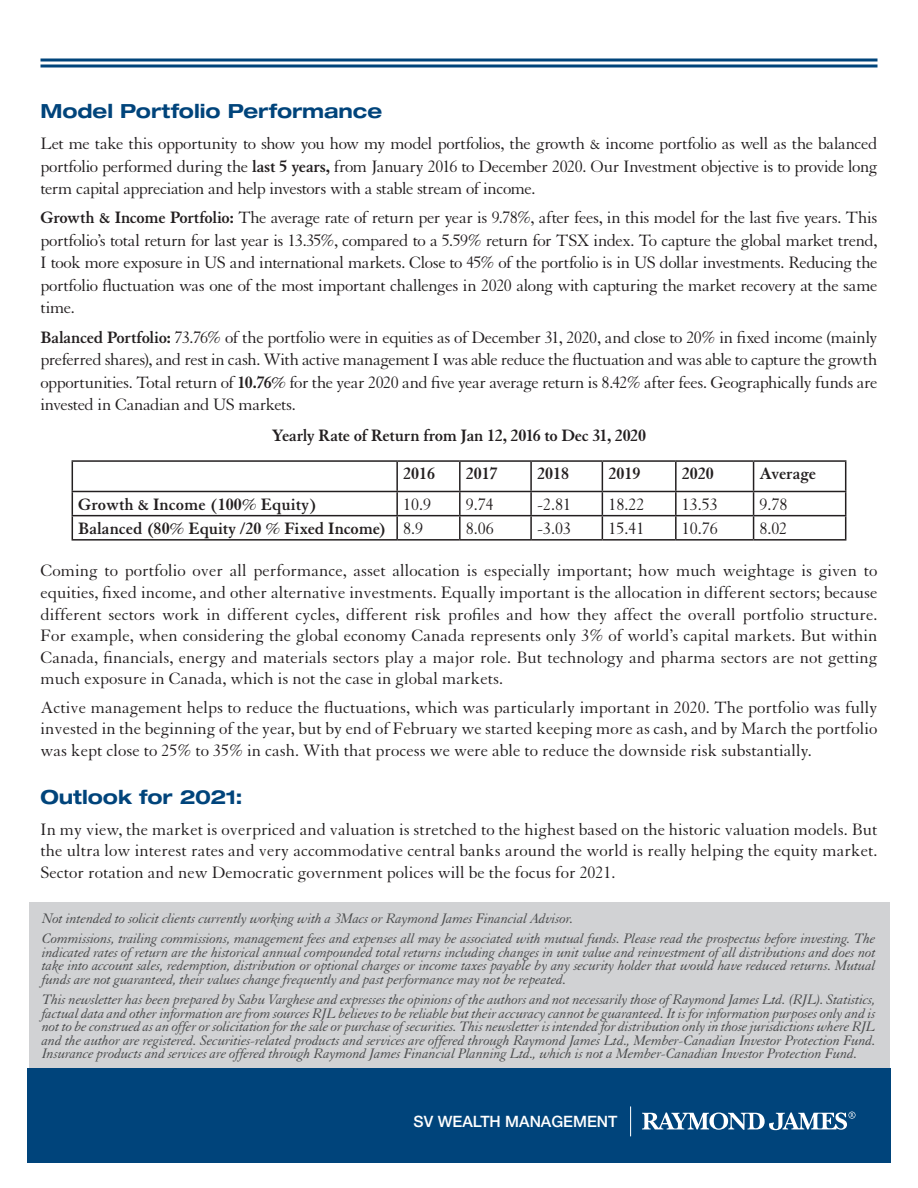
<style>
.page{position:relative;width:918px;height:1188px;background:#fff}
.page>*{position:absolute;margin:0;border:0;box-sizing:border-box;transform-origin:0 0}
.t1{font:700 expanded 19.5px "Helvetica Neue LT Std";letter-spacing:-.005em;color:#00447b}
.t2{font:18px/22.5px "Granjon LT Std";color:#231f20;text-align:justify}
.t3{font:700 18px "Granjon LT Std";letter-spacing:-.005em;color:#231f20}
.t4{font:500 15.6px "Helvetica Neue LT Std";color:#fff}
.t5{font:italic 15px/13.5px "Granjon LT Std";letter-spacing:-.015em;color:#4b4c4d;text-align:justify}
.s1{font-weight:700}
</style>
<div class="page">
<div style="left:27px;top:1068px;width:864px;height:94px;background:#00447b"></div>
<svg style="left:630px;top:1107px;width:1px;height:29px"></svg>
<svg style="left:642px;top:1112px;width:214px;height:19px"></svg>
<hr style="left:40px;top:59px;width:838px;height:2px;background:#00447b">
<hr style="left:40px;top:65px;width:838px;height:2px;background:#00447b">
<hr style="left:72px;top:460px;width:325px;height:2px;background:#231f20">
<hr style="left:397px;top:460px;width:63px;height:2px;background:#231f20">
<hr style="left:396px;top:462px;width:2px;height:29px;background:#231f20">
<hr style="left:460px;top:460px;width:71px;height:2px;background:#231f20">
<hr style="left:459px;top:462px;width:2px;height:29px;background:#231f20">
<hr style="left:531px;top:460px;width:71px;height:2px;background:#231f20">
<hr style="left:530px;top:462px;width:2px;height:29px;background:#231f20">
<hr style="left:602px;top:460px;width:74px;height:2px;background:#231f20">
<hr style="left:676px;top:460px;width:78px;height:2px;background:#231f20">
<hr style="left:675px;top:462px;width:2px;height:29px;background:#231f20">
<hr style="left:754px;top:460px;width:92px;height:2px;background:#231f20">
<hr style="left:72px;top:491px;width:325px;height:1px;background:#231f20">
<hr style="left:397px;top:491px;width:63px;height:1px;background:#231f20">
<hr style="left:396px;top:492px;width:2px;height:23px;background:#231f20">
<hr style="left:460px;top:491px;width:71px;height:1px;background:#231f20">
<hr style="left:459px;top:492px;width:2px;height:23px;background:#231f20">
<hr style="left:531px;top:491px;width:71px;height:1px;background:#231f20">
<hr style="left:530px;top:492px;width:2px;height:23px;background:#231f20">
<hr style="left:602px;top:491px;width:74px;height:1px;background:#231f20">
<hr style="left:676px;top:491px;width:78px;height:1px;background:#231f20">
<hr style="left:675px;top:492px;width:2px;height:23px;background:#231f20">
<hr style="left:754px;top:491px;width:92px;height:1px;background:#231f20">
<hr style="left:72px;top:515px;width:325px;height:1px;background:#231f20">
<svg style="left:72px;top:462px;width:1px;height:77px"></svg>
<hr style="left:397px;top:515px;width:63px;height:1px;background:#231f20">
<hr style="left:396px;top:516px;width:2px;height:23px;background:#231f20">
<hr style="left:460px;top:515px;width:71px;height:1px;background:#231f20">
<hr style="left:459px;top:516px;width:2px;height:23px;background:#231f20">
<hr style="left:531px;top:515px;width:71px;height:1px;background:#231f20">
<hr style="left:530px;top:516px;width:2px;height:23px;background:#231f20">
<hr style="left:602px;top:515px;width:74px;height:1px;background:#231f20">
<svg style="left:602px;top:462px;width:1px;height:77px"></svg>
<hr style="left:676px;top:515px;width:78px;height:1px;background:#231f20">
<hr style="left:675px;top:516px;width:2px;height:23px;background:#231f20">
<hr style="left:754px;top:515px;width:92px;height:1px;background:#231f20">
<svg style="left:753px;top:462px;width:1px;height:77px"></svg>
<svg style="left:845px;top:462px;width:1px;height:77px"></svg>
<hr style="left:72px;top:539px;width:325px;height:2px;background:#231f20">
<hr style="left:397px;top:539px;width:63px;height:2px;background:#231f20">
<hr style="left:460px;top:539px;width:71px;height:2px;background:#231f20">
<hr style="left:531px;top:539px;width:71px;height:2px;background:#231f20">
<hr style="left:602px;top:539px;width:74px;height:2px;background:#231f20">
<hr style="left:676px;top:539px;width:78px;height:2px;background:#231f20">
<hr style="left:754px;top:539px;width:92px;height:2px;background:#231f20">
<div style="left:29px;top:903px;width:860px;height:165px;background:#d1d2d4"></div>
<p class="t1" style="left:40px;top:98px;width:343px">Model Portfolio Performance</p>
<p class="t2" style="left:40px;top:133px;width:839px">Let me take this opportunity to show you how my model portfolios, the growth &amp; income portfolio as well as the balanced portfolio performed during the <span class="s1">last 5 years,</span> from January 2016 to December 2020. Our Investment objective is to provide long term capital appreciation and help investors with a stable stream of income.</p>
<p class="t2" style="left:40px;top:207px;width:839px"><span class="s1">Growth &amp; Income Portfolio:</span> The average rate of return per year is 9.78%, after fees, in this model for the last five years. This portfolio’s total return for last year is 13.35%, compared to a 5.59% return for TSX index. To capture the global market trend, I took more exposure in US and international markets. Close to 45% of the portfolio is in US dollar investments. Reducing the portfolio fluctuation was one of the most important challenges in 2020 along with capturing the market recovery at the same time.</p>
<p class="t2" style="left:40px;top:326px;width:839px"><span class="s1">Balanced Portfolio:</span> 73.76% of the portfolio were in equities as of December 31, 2020, and close to 20% in fixed income (mainly preferred shares), and rest in cash. With active management I was able reduce the fluctuation and was able to capture the growth opportunities. Total return of <span class="s1">10.76%</span> for the year 2020 and five year average return is 8.42% after fees. Geographically funds are invested in Canadian and US markets.</p>
<p class="t3" style="left:272px;top:425px;width:376px">Yearly Rate of Return from Jan 12, 2016 to Dec 31, 2020</p>
<p class="t3" style="left:403px;top:464px;width:33px">2016</p>
<p class="t3" style="left:466px;top:464px;width:33px">2017</p>
<p class="t3" style="left:537px;top:464px;width:33px">2018</p>
<p class="t3" style="left:608px;top:464px;width:33px">2019</p>
<p class="t3" style="left:682px;top:464px;width:33px">2020</p>
<p class="t3" style="left:760px;top:464px;width:58px">Average</p>
<p class="t3" style="left:78px;top:494px;width:240px">Growth &amp; Income (100% Equity)</p>
<p class="t2" style="left:403px;top:493px;width:29px">10.9</p>
<p class="t2" style="left:466px;top:493px;width:29px">9.74</p>
<p class="t2" style="left:537px;top:493px;width:35px">-2.81</p>
<p class="t2" style="left:608px;top:493px;width:37px">18.22</p>
<p class="t2" style="left:682px;top:493px;width:37px">13.53</p>
<p class="t2" style="left:760px;top:493px;width:29px">9.78</p>
<p class="t3" style="left:78px;top:518px;width:310px">Balanced (80% Equity /20 % Fixed Income)</p>
<p class="t2" style="left:403px;top:517px;width:21px">8.9</p>
<p class="t2" style="left:466px;top:517px;width:29px">8.06</p>
<p class="t2" style="left:537px;top:517px;width:35px">-3.03</p>
<p class="t2" style="left:608px;top:517px;width:37px">15.41</p>
<p class="t2" style="left:682px;top:517px;width:37px">10.76</p>
<p class="t2" style="left:760px;top:517px;width:29px">8.02</p>
<p class="t2" style="left:40px;top:560px;width:839px;line-height:21.6px">Coming to portfolio over all performance, asset allocation is especially important; how much weightage is given to equities, fixed income, and other alternative investments. Equally important is the allocation in different sectors; because different sectors work in different cycles, different risk profiles and how they affect the overall portfolio structure.<br>For example, when considering the global economy Canada represents only 3% of world’s capital markets. But within Canada, financials, energy and materials sectors play a major role. But technology and pharma sectors are not getting much exposure in Canada, which is not the case in global markets.</p>
<p class="t2" style="left:40px;top:697px;width:838px;line-height:21.6px">Active management helps to reduce the fluctuations, which was particularly important in 2020. The portfolio was fully invested in the beginning of the year, but by end of February we started keeping more as cash, and by March the portfolio was kept close to 25% to 35% in cash. With that process we were able to reduce the downside risk substantially.</p>
<p class="t1" style="left:40px;top:785px;width:204px">Outlook for 2021:</p>
<p class="t2" style="left:40px;top:819px;width:838px;line-height:21.6px">In my view, the market is overpriced and valuation is stretched to the highest based on the historic valuation models. But the ultra low interest rates and very accommodative central banks around the world is really helping the equity market.<br>Sector rotation and new Democratic government polices will be the focus for 2021.</p>
<p class="t5" style="left:42px;top:912px;width:533px">Not intended to solicit clients currently working with a 3Macs or Raymond James Financial Advisor.</p>
<p class="t5" style="left:42px;top:932px;width:835px">Commissions, trailing commissions, management fees and expenses all may be associated with mutual funds. Please read the prospectus before investing. The indicated rates of return are the historical annual compounded total returns including changes in unit value and reinvestment of all distributions and does not take into account sales, redemption, distribution or optional charges or income taxes payable by any security holder that would have reduced returns. Mutual funds are not guaranteed, their values change frequently and past performance may not be repeated.</p>
<p class="t5" style="left:42px;top:993px;width:835px">This newsletter has been prepared by Sabu Varghese and expresses the opinions of the authors and not necessarily those of Raymond James Ltd. (RJL). Statistics, factual data and other information are from sources RJL believes to be reliable but their accuracy cannot be guaranteed. It is for information purposes only and is not to be construed as an offer or solicitation for the sale or purchase of securities. This newsletter is intended for distribution only in those jurisdictions where RJL and the author are registered. Securities-related products and services are offered through Raymond James Ltd., Member-Canadian Investor Protection Fund.<br>Insurance products and services are offered through Raymond James Financial Planning Ltd., which is not a Member-Canadian Investor Protection Fund.</p>
<p class="t4" style="left:414px;top:1113px;width:205px">SV WEALTH MANAGEMENT</p>
</div>
